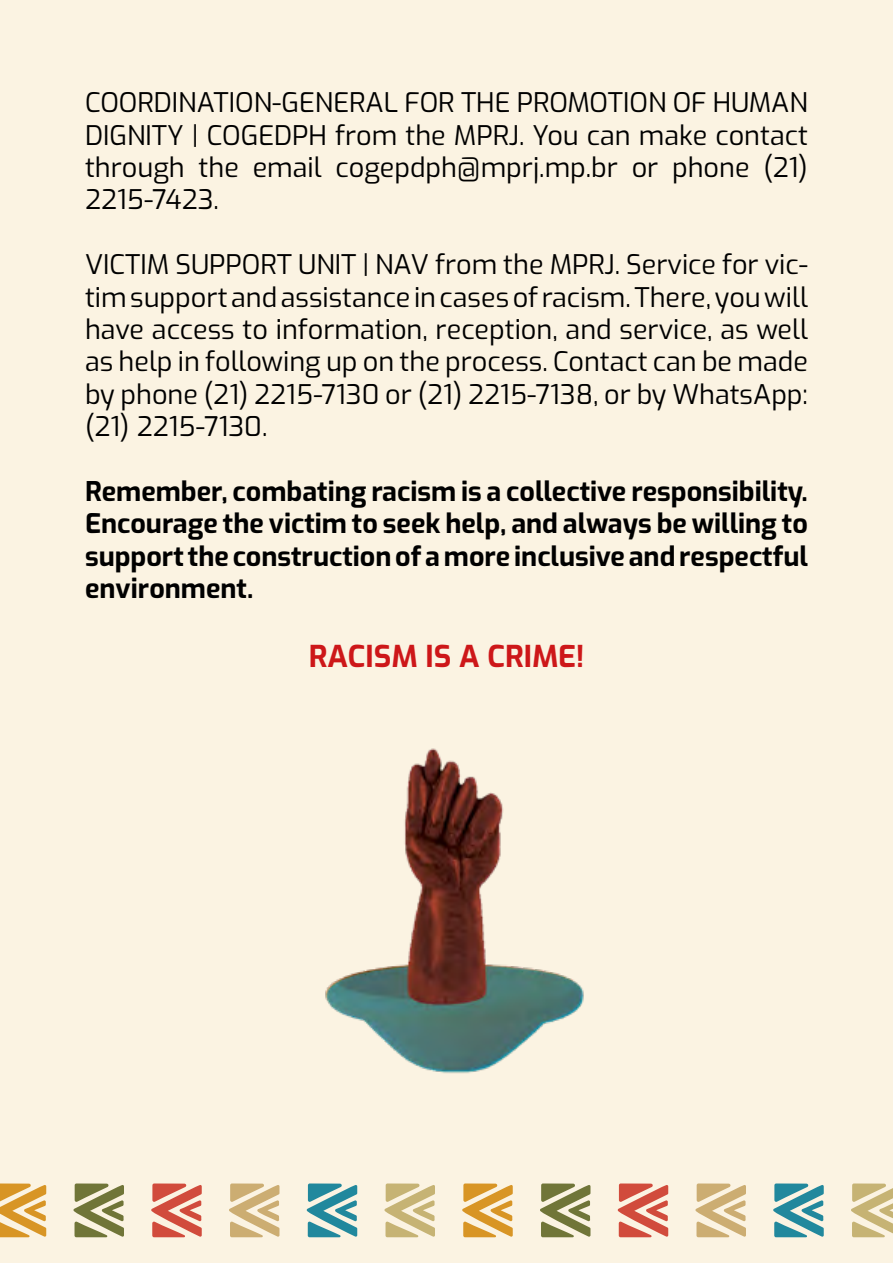
<style>
.page{position:relative;width:893px;height:1263px;background:#fbf3e2}
.page>*{position:absolute;margin:0;border:0;box-sizing:border-box;transform-origin:0 0}
.t1{font:700 30px "Exo";color:#cd1719}
.t2{font:27px/32.4px "Exo";color:#000;text-align:justify}
.t3{font:700 27px/32.4px "Exo";color:#000;text-align:justify}
</style>
<div class="page">
<svg style="left:0;top:1183px;width:46px;height:54px;background:#e4b668"></svg>
<svg style="left:229px;top:1183px;width:50px;height:54px;background:#ddc69a"></svg>
<svg style="left:73px;top:1183px;width:51px;height:54px;background:#a4a477"></svg>
<svg style="left:151px;top:1183px;width:51px;height:54px;background:#e08a7a"></svg>
<svg style="left:307px;top:1183px;width:50px;height:54px;background:#70aeb6"></svg>
<svg style="left:384px;top:1183px;width:51px;height:54px;background:#d9ca9d"></svg>
<svg style="left:462px;top:1183px;width:51px;height:54px;background:#e5b86b"></svg>
<svg style="left:695px;top:1183px;width:51px;height:54px;background:#ddc79c"></svg>
<svg style="left:540px;top:1183px;width:50px;height:54px;background:#a2a376"></svg>
<svg style="left:618px;top:1183px;width:50px;height:54px;background:#e08878"></svg>
<svg style="left:773px;top:1183px;width:51px;height:54px;background:#72b0b6"></svg>
<svg style="left:851px;top:1183px;width:42px;height:54px;background:#d8c99b"></svg>
<img style="left:319px;top:741px;width:274px;height:352px">
<p class="t2" style="left:85px;top:85px;width:724px">COORDINATION-GENERAL FOR THE PROMOTION OF HUMAN DIGNITY | COGEDPH from the MPRJ. You can make contact through the email cogepdph@mprj.mp.br or phone (21)<br>2215-7423.</p>
<p class="t2" style="left:85px;top:247px;width:724px">VICTIM SUPPORT UNIT | NAV from the MPRJ. Service for vic&shy;tim support and assistance in cases of racism. There, you will have access to information, reception, and service, as well as help in following up on the process. Contact can be made by phone (21) 2215-7130 or (21) 2215-7138, or by WhatsApp: (21) 2215-7130.</p>
<p class="t3" style="left:85px;top:473px;width:724px">Remember, combating racism is a collective responsibility.<br>Encourage the victim to seek help, and always be willing to support the construction of a more inclusive and respectful environment.</p>
<p class="t1" style="left:309px;top:633px;width:277px">RACISM IS A CRIME!</p>
</div>
